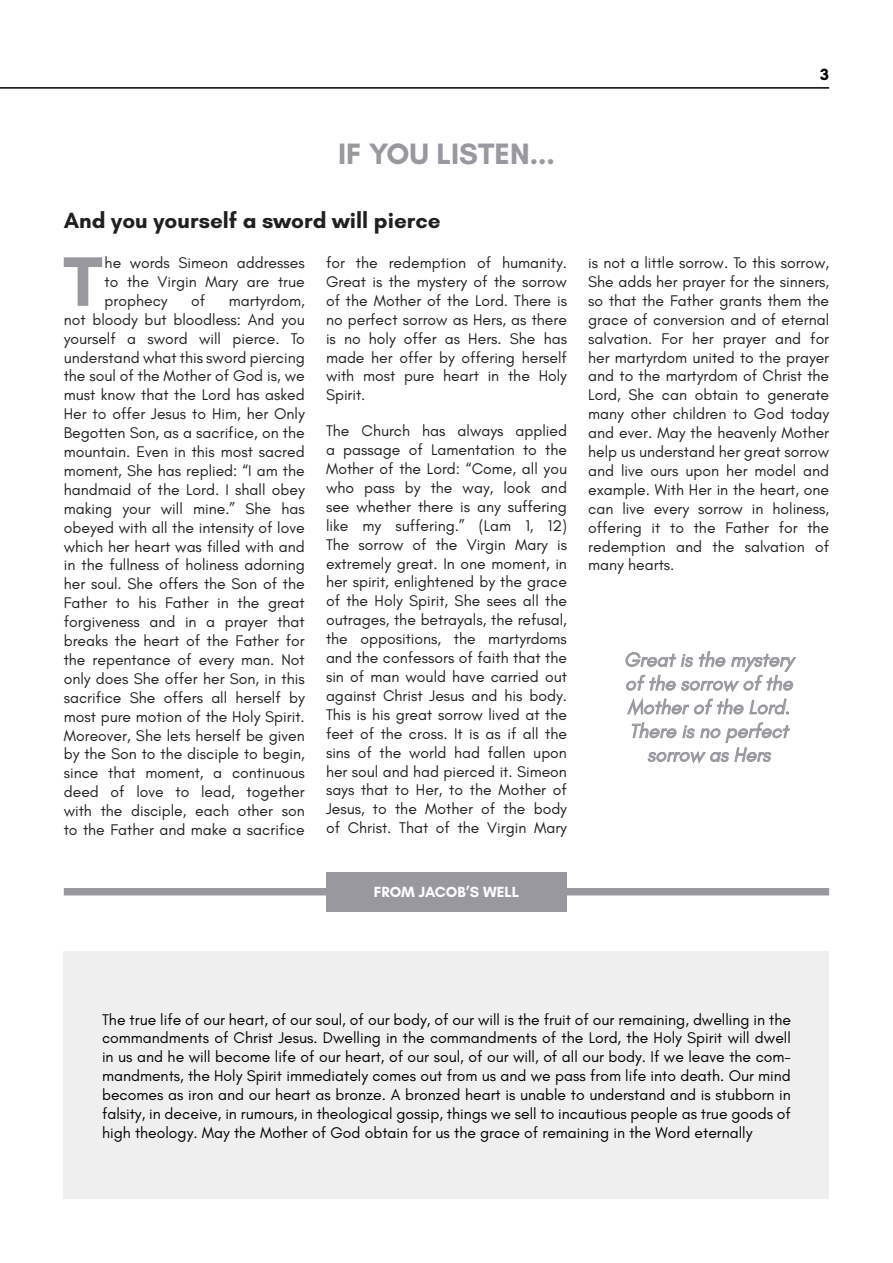
<style>
.page{position:relative;width:893px;height:1263px;background:#fff}
.page>*{position:absolute;margin:0;border:0;box-sizing:border-box;transform-origin:0 0}
.t1{font:700 71.4px "Glacial Indifference";color:#9a989f}
.t2{font:700 30px "Glacial Indifference";color:#9a989f}
.t3{font:700 22.5px "Glacial Indifference";color:#221f20}
.t4{font:italic 19.8px/23.7px "Glacial Indifference";color:#9a989f;text-align:center}
.t5{font:700 16.5px "Glacial Indifference";color:#000}
.t6{font:15.75px/18.9px "Glacial Indifference";color:#221f20;text-align:justify}
.t7{font:15.75px/18.9px "Glacial Indifference";color:#000;text-align:justify}
.t8{font:700 15px "Glacial Indifference";color:#fff}
</style>
<div class="page">
<hr style="left:0;top:87px;width:829px;height:2px;background:#000">
<div style="left:64px;top:951px;width:765px;height:248px;background:#efefef"></div>
<div style="left:64px;top:888px;width:765px;height:7px;background:#9a989f"></div>
<div style="left:326px;top:872px;width:241px;height:39px;background:#9a989f"></div>
<svg style="left:625px;top:651px;width:172px;height:113px"></svg>
<p class="t5" style="left:820px;top:65px;width:10px">3</p>
<h2 class="t2" style="left:338px;top:135px;width:218px">IF YOU LISTEN...</h2>
<h3 class="t3" style="left:64px;top:206px;width:379px">And you yourself a sword will pierce</h3>
<h1 class="t1" style="left:63px;top:237px;width:41px">T</h1>
<p class="t6" style="left:105px;top:253px;width:202px">he words Simeon addresses to the Virgin Mary are true prophecy</p>
<p class="t6" style="left:326px;top:253px;width:242px">for the redemption of humanity.<br>Great is the mystery of the sorrow of the Mother of the Lord. There is no perfect sorrow as Hers, as there is no holy offer as Hers. She has made her offer by offering herself with most pure heart in the Holy Spirit.</p>
<p class="t6" style="left:326px;top:422px;width:242px">The Church has always applied a passage of Lamentation to the Mother of the Lord: “Come, all you who pass by the way, look and see whether there is any suffering like my suffering.” (Lam 1, 12)<br>The sorrow of the Virgin Mary is extremely great. In one moment, in her spirit, enlightened by the grace of the Holy Spirit, She sees all the outrages, the betrayals, the refusal, the oppositions, the martyrdoms and the confessors of faith that the sin of man would have carried out against Christ Jesus and his body.<br>This is his great sorrow lived at the feet of the cross. It is as if all the sins of the world had fallen upon her soul and had pierced it. Simeon says that to Her, to the Mother of Jesus, to the Mother of the body of Christ. That of the Virgin Mary</p>
<p class="t6" style="left:64px;top:291px;width:242px;text-indent:165px">martyrdom, not bloody but bloodless: And you yourself a sword will pierce. To understand what this sword piercing the soul of the Mother of God is, we must know that the Lord has asked Her to offer Jesus to Him, her Only Begotten Son, as a sacrifice, on the mountain. Even in this most sacred moment, She has replied: “I am the handmaid of the Lord. I shall obey making your will mine.” She has obeyed with all the intensity of love which her heart was filled with and in the fullness of holiness adorning her soul. She offers the Son of the Father to his Father in the great forgiveness and in a prayer that breaks the heart of the Father for the repentance of every man. Not only does She offer her Son, in this sacrifice She offers all herself by most pure motion of the Holy Spirit.<br>Moreover, She lets herself be given by the Son to the disciple to begin, since that moment, a continuous deed of love to lead, together with the disciple, each other son to the Father and make a sacrifice</p>
<p class="t6" style="left:191px;top:291px;width:16px">of</p>
<p class="t8" style="left:374px;top:883px;width:147px">FROM JACOB’S WELL</p>
<p class="t6" style="left:588px;top:253px;width:242px">is not a little sorrow. To this sorrow, She adds her prayer for the sinners, so that the Father grants them the grace of conversion and of eternal salvation. For her prayer and for her martyrdom united to the prayer and to the martyrdom of Christ the Lord, She can obtain to generate many other children to God today and ever. May the heavenly Mother help us understand her great sorrow and live ours upon her model and example. With Her in the heart, one can live every sorrow in holiness, offering it to the Father for the redemption and the salvation of many hearts.</p>
<p class="t4" style="left:624px;top:648px;width:171px">Great is the mystery of the sorrow of the<br>Mother of the Lord.<br>There is no perfect sorrow as Hers</p>
<p class="t7" style="left:102px;top:1010px;width:690px">The true life of our heart, of our soul, of our body, of our will is the fruit of our remaining, dwelling in the commandments of Christ Jesus. Dwelling in the commandments of the Lord, the Holy Spirit will dwell in us and he will become life of our heart, of our soul, of our will, of all our body. If we leave the com&shy;mandments, the Holy Spirit immediately comes out from us and we pass from life into death. Our mind becomes as iron and our heart as bronze. A bronzed heart is unable to understand and is stubborn in falsity, in deceive, in rumours, in theological gossip, things we sell to incautious people as true goods of high theology. May the Mother of God obtain for us the grace of remaining in the Word eternally</p>
</div>
